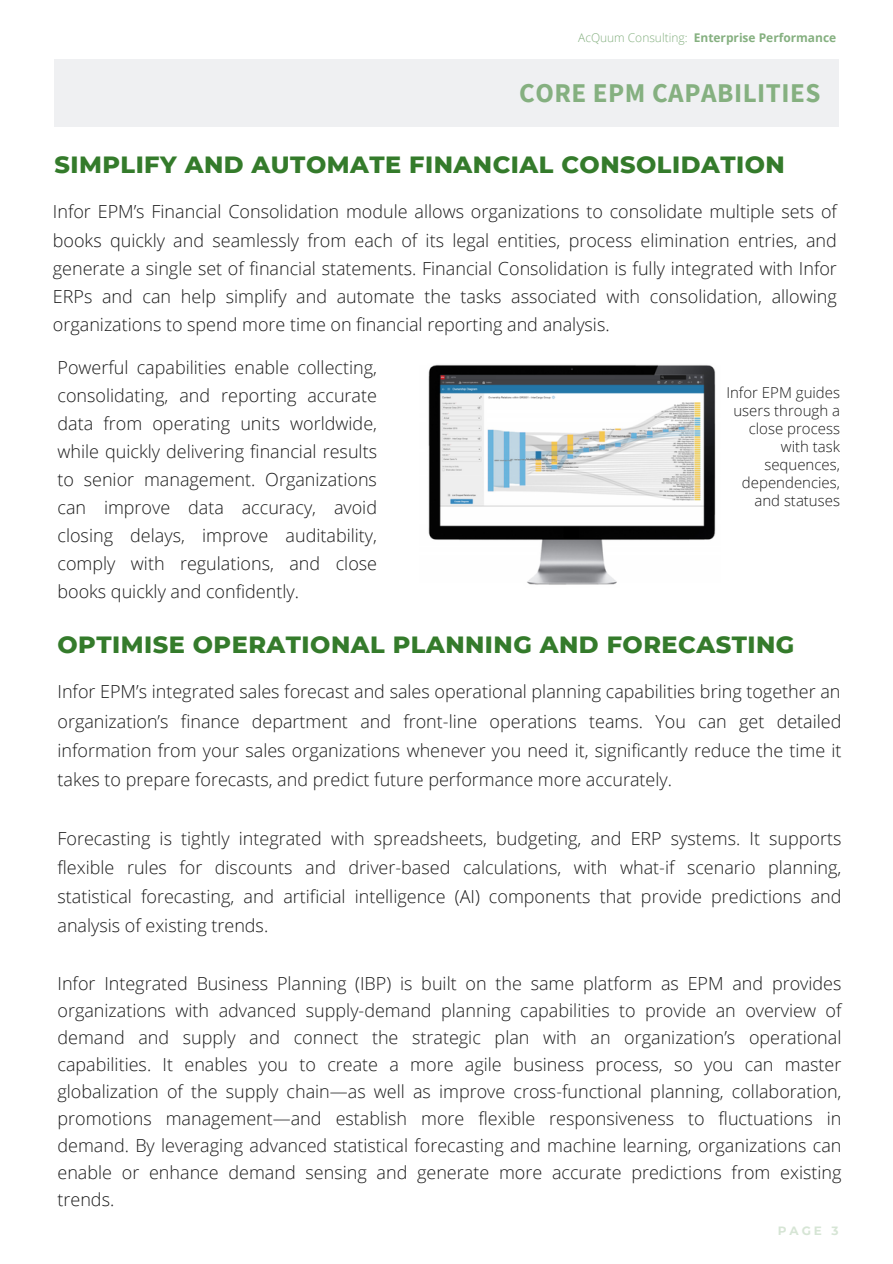
<style>
.page{position:relative;width:893px;height:1264px;background:#fff}
.page>*{position:absolute;margin:0;border:0;box-sizing:border-box;transform-origin:0 0}
.t1{font:700 27px "Source Sans Pro";letter-spacing:.02em;color:#85b080}
.t2{font:800 24px "Montserrat";letter-spacing:.02em;color:#347b2b}
.t3{font:300 18px/28px "Open Sans";color:#1b1b1b;text-align:justify}
.t4{font:300 15px/18px "Open Sans";color:#1b1b1b;text-align:right}
.t5{font:700 12px "Open Sans";color:#85b080}
.t6{font:700 12px "Montserrat";color:#d6e5d5}
.s1{font-weight:300}
</style>
<div class="page">
<div style="left:54px;top:59px;width:784px;height:68px;background:#eff0f2"></div>
<img style="left:428px;top:364px;width:288px;height:221px">
<p class="t5" style="left:578px;top:29px;width:259px"><span class="s1">AcQuum Consulting:</span> Enterprise Performance</p>
<p class="t1" style="left:519px;top:76px;width:303px">CORE EPM CAPABILITIES</p>
<p class="t2" style="left:54px;top:150px;width:731px">SIMPLIFY AND AUTOMATE FINANCIAL CONSOLIDATION</p>
<p class="t3" style="left:53px;top:197px;width:785px">Infor EPM’s Financial Consolidation module allows organizations to consolidate multiple sets of books quickly and seamlessly from each of its legal entities, process elimination entries, and generate a single set of financial statements. Financial Consolidation is fully integrated with Infor ERPs and can help simplify and automate the tasks associated with consolidation, allowing organizations to spend more time on financial reporting and analysis.</p>
<p class="t3" style="left:57px;top:352px;width:321px">Powerful capabilities enable collecting, consolidating, and reporting accurate data from operating units worldwide, while quickly delivering financial results to senior management. Organizations can improve data accuracy, avoid closing delays, improve auditability, comply with regulations, and close books quickly and confidently.</p>
<p class="t4" style="left:726px;top:383px;width:115px">Infor EPM guides users through a close process with task sequences, dependencies, and statuses</p>
<p class="t2" style="left:57px;top:630px;width:738px">OPTIMISE OPERATIONAL PLANNING AND FORECASTING</p>
<p class="t3" style="left:57px;top:676px;width:785px;line-height:29.2px">Infor EPM’s integrated sales forecast and sales operational planning capabilities bring together an organization’s finance department and front-line operations teams. You can get detailed information from your sales organizations whenever you need it, significantly reduce the time it takes to prepare forecasts, and predict future performance more accurately.</p>
<p class="t3" style="left:57px;top:823px;width:785px;line-height:29.2px">Forecasting is tightly integrated with spreadsheets, budgeting, and ERP systems. It supports flexible rules for discounts and driver-based calculations, with what-if scenario planning, statistical forecasting, and artificial intelligence (AI) components that provide predictions and analysis of existing trends.</p>
<p class="t3" style="left:57px;top:969px;width:785px;line-height:27px">Infor Integrated Business Planning (IBP) is built on the same platform as EPM and provides organizations with advanced supply-demand planning capabilities to provide an overview of demand and supply and connect the strategic plan with an organization’s operational capabilities. It enables you to create a more agile business process, so you can master globalization of the supply chain—as well as improve cross-functional planning, collaboration, promotions management—and establish more flexible responsiveness to fluctuations in demand. By leveraging advanced statistical forecasting and machine learning, organizations can enable or enhance demand sensing and generate more accurate predictions from existing trends.</p>
<p class="t6" style="left:777px;top:1223px;width:62px">PAGE 3</p>
</div>
